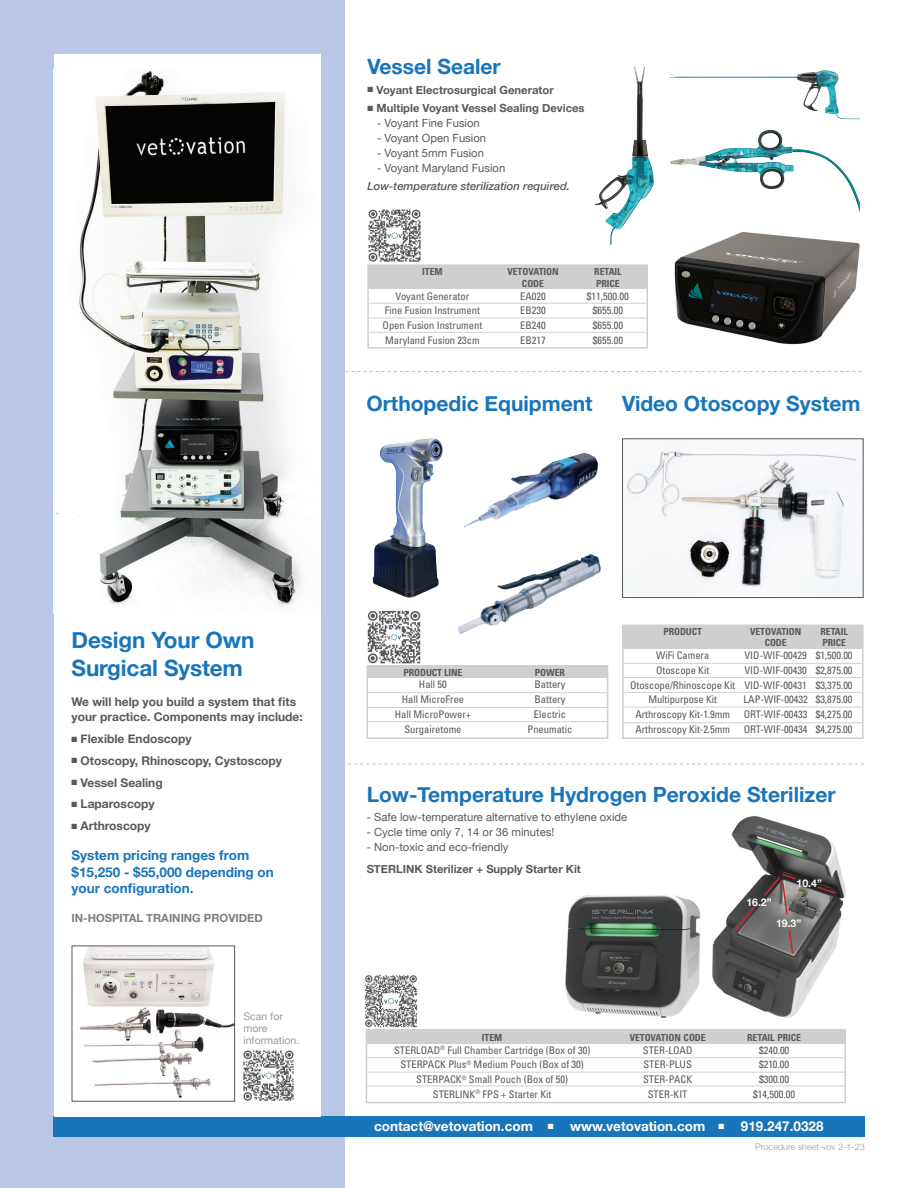
<style>
.page{position:relative;width:918px;height:1188px;background:#fff}
.page>*{position:absolute;margin:0;border:0;box-sizing:border-box;transform-origin:0 0}
.t1{font:700 22.5px/28.5px "Helvetica Neue";letter-spacing:-.005em;color:#1975ba}
.t2{font:700 21px "Helvetica Neue";color:#1975ba}
.t3{font:700 13.5px/16.5px "Helvetica Neue";color:#1975ba}
.t4{font:700 13.5px "Helvetica Neue";color:#fff}
.t5{font:700 12px/15px "Helvetica Neue";color:#5a595b}
.t6{font:11.25px "Helvetica Neue";color:#5a595b}
.t7{font:700 11.25px "Helvetica Neue";color:#5a595b}
.t8{font:italic 500 11.25px "Helvetica Neue";color:#5a595b}
.t9{font:700 11.25px "Helvetica Neue";color:#807c7e}
.t10{font:condensed 10.5px "Univers";color:#5a595b}
.t11{font:10.5px/12px "Helvetica Neue";color:#9d9a9a}
.t12{font:700 10.5px "Helvetica Neue";color:#fff}
.t13{font:700 condensed 9.75px "Univers";letter-spacing:-.005em;color:#5a595b}
.t14{font:300 9px "Helvetica Neue";color:#9c999a}
</style>
<div class="page">
<div style="left:0;top:0;width:345px;height:1188px;background:#bac8e5"></div>
<div style="left:54px;top:1116px;width:811px;height:21px;background:#1975ba"></div>
<div style="left:54px;top:54px;width:266px;height:1062px;background:#fff"></div>
<img style="left:56px;top:70px;width:258px;height:538px">
<svg style="left:346px;top:371px;width:515px;height:1px"></svg>
<img style="left:243px;top:1050px;width:51px;height:51px">
<img style="left:79px;top:948px;width:154px;height:150px">
<div style="left:72px;top:946px;width:163px;height:156px;border:1px solid #5a595b"></div>
<div style="left:368px;top:266px;width:279px;height:23px;background:#d1cecf"></div>
<hr style="left:367px;top:303px;width:280px;height:1px;background:#d1cecf">
<hr style="left:369px;top:332px;width:278px;height:1px;background:#d1cecf">
<hr style="left:368px;top:318px;width:280px;height:1px;background:#d1cecf">
<div style="left:367px;top:264px;width:281px;height:85px;border:2px solid #d1cecf"></div>
<img style="left:595px;top:67px;width:49px;height:143px">
<img style="left:674px;top:232px;width:186px;height:113px">
<img style="left:670px;top:130px;width:124px;height:59px">
<img style="left:669px;top:70px;width:181px;height:49px">
<img style="left:368px;top:209px;width:53px;height:53px">
<div style="left:366px;top:1030px;width:480px;height:14px;background:#d1cecf"></div>
<hr style="left:366px;top:1072px;width:480px;height:1px;background:#d1cecf">
<hr style="left:366px;top:1086px;width:480px;height:1px;background:#d1cecf">
<div style="left:366px;top:1030px;width:480px;height:73px;border:2px solid #d1cecf"></div>
<hr style="left:366px;top:1057px;width:480px;height:1px;background:#d1cecf">
<img style="left:565px;top:895px;width:135px;height:123px">
<img style="left:364px;top:975px;width:54px;height:53px">
<img style="left:373px;top:438px;width:66px;height:160px">
<img style="left:497px;top:554px;width:93px;height:36px">
<hr style="left:368px;top:721px;width:239px;height:1px;background:#d1cecf">
<hr style="left:367px;top:707px;width:241px;height:1px;background:#d1cecf">
<div style="left:367px;top:665px;width:240px;height:13px;background:#d1cecf"></div>
<hr style="left:366px;top:692px;width:241px;height:1px;background:#d1cecf">
<div style="left:366px;top:665px;width:242px;height:74px;border:2px solid #d1cecf"></div>
<img style="left:626px;top:444px;width:236px;height:152px">
<div style="left:622px;top:438px;width:242px;height:160px;border:1px solid #5a595b"></div>
<img style="left:367px;top:610px;width:54px;height:54px">
<img style="left:463px;top:453px;width:122px;height:75px">
<svg style="left:348px;top:764px;width:516px;height:1px"></svg>
<div style="left:622px;top:626px;width:240px;height:23px;background:#d1cecf"></div>
<div style="left:622px;top:625px;width:242px;height:114px;border:2px solid #d1cecf"></div>
<hr style="left:624px;top:677px;width:239px;height:1px;background:#d1cecf">
<hr style="left:623px;top:663px;width:240px;height:1px;background:#d1cecf">
<hr style="left:623px;top:722px;width:240px;height:1px;background:#d1cecf">
<hr style="left:624px;top:707px;width:239px;height:1px;background:#d1cecf">
<hr style="left:623px;top:692px;width:240px;height:1px;background:#d1cecf">
<img style="left:712px;top:816px;width:134px;height:202px">
<svg style="left:733px;top:906px;width:23px;height:26px"></svg>
<svg style="left:816px;top:885px;width:21px;height:10px"></svg>
<svg style="left:763px;top:872px;width:34px;height:44px"></svg>
<svg style="left:788px;top:929px;width:6px;height:26px"></svg>
<h2 class="t2" style="left:367px;top:51px;width:135px">Vessel Sealer</h2>
<p class="t7" style="left:367px;top:81px;width:188px">■ Voyant Electrosurgical Generator</p>
<p class="t7" style="left:367px;top:99px;width:219px">■ Multiple Voyant Vessel Sealing Devices</p>
<p class="t6" style="left:377px;top:115px;width:104px">- Voyant Fine Fusion</p>
<p class="t6" style="left:377px;top:130px;width:111px">- Voyant Open Fusion</p>
<p class="t6" style="left:377px;top:145px;width:108px">- Voyant 5mm Fusion</p>
<p class="t6" style="left:377px;top:160px;width:130px">- Voyant Maryland Fusion</p>
<p class="t8" style="left:367px;top:177px;width:204px">Low-temperature sterilization required.</p>
<p class="t13" style="left:422px;top:266px;width:22px">ITEM</p>
<p class="t13" style="left:507px;top:266px;width:53px">VETOVATION</p>
<p class="t13" style="left:594px;top:266px;width:29px">RETAIL</p>
<p class="t13" style="left:522px;top:278px;width:24px">CODE</p>
<p class="t13" style="left:596px;top:278px;width:25px">PRICE</p>
<p class="t10" style="left:396px;top:289px;width:75px">Voyant Generator</p>
<p class="t10" style="left:520px;top:289px;width:27px">EA020</p>
<p class="t10" style="left:587px;top:289px;width:43px">$11,500.00</p>
<p class="t10" style="left:385px;top:304px;width:97px">Fine Fusion Instrument</p>
<p class="t10" style="left:520px;top:304px;width:27px">EB230</p>
<p class="t10" style="left:593px;top:304px;width:32px">$655.00</p>
<p class="t10" style="left:383px;top:319px;width:101px">Open Fusion Instrument</p>
<p class="t10" style="left:520px;top:319px;width:27px">EB240</p>
<p class="t10" style="left:593px;top:319px;width:32px">$655.00</p>
<p class="t10" style="left:385px;top:334px;width:96px">Maryland Fusion 23cm</p>
<p class="t10" style="left:520px;top:334px;width:27px">EB217</p>
<p class="t10" style="left:593px;top:334px;width:32px">$655.00</p>
<h2 class="t2" style="left:366px;top:387px;width:228px">Orthopedic Equipment</h2>
<h2 class="t2" style="left:622px;top:387px;width:240px">Video Otoscopy System</h2>
<h1 class="t1" style="left:72px;top:626px;width:185px">Design Your Own<br>Surgical System</h1>
<p class="t5" style="left:72px;top:695px;width:233px">We will help you build a system that fits your practice. Components may include:</p>
<p class="t5" style="left:72px;top:732px;width:122px">■ Flexible Endoscopy</p>
<p class="t5" style="left:72px;top:754px;width:212px">■ Otoscopy, Rhinoscopy, Cystoscopy</p>
<p class="t5" style="left:72px;top:775px;width:93px">■ Vessel Sealing</p>
<p class="t5" style="left:72px;top:797px;width:85px">■ Laparoscopy</p>
<p class="t5" style="left:72px;top:819px;width:81px">■ Arthroscopy</p>
<p class="t3" style="left:72px;top:848px;width:204px">System pricing ranges from $15,250 - $55,000 depending on your configuration.</p>
<p class="t9" style="left:72px;top:910px;width:193px">IN-HOSPITAL TRAINING PROVIDED</p>
<p class="t11" style="left:243px;top:1010px;width:57px">Scan for more information.</p>
<p class="t13" style="left:403px;top:666px;width:61px">PRODUCT LINE</p>
<p class="t13" style="left:535px;top:666px;width:32px">POWER</p>
<p class="t10" style="left:419px;top:678px;width:29px">Hall 50</p>
<p class="t10" style="left:535px;top:678px;width:32px">Battery</p>
<p class="t10" style="left:402px;top:693px;width:64px">Hall MicroFree</p>
<p class="t10" style="left:535px;top:693px;width:32px">Battery</p>
<p class="t10" style="left:395px;top:708px;width:78px">Hall MicroPower+</p>
<p class="t10" style="left:534px;top:708px;width:34px">Electric</p>
<p class="t10" style="left:404px;top:722px;width:59px">Surgairetome</p>
<p class="t10" style="left:528px;top:722px;width:46px">Pneumatic</p>
<p class="t13" style="left:663px;top:625px;width:40px">PRODUCT</p>
<p class="t13" style="left:750px;top:625px;width:53px">VETOVATION</p>
<p class="t13" style="left:821px;top:625px;width:29px">RETAIL</p>
<p class="t13" style="left:765px;top:637px;width:24px">CODE</p>
<p class="t13" style="left:822px;top:637px;width:25px">PRICE</p>
<p class="t10" style="left:656px;top:649px;width:55px">WiFi Camera</p>
<p class="t10" style="left:744px;top:649px;width:110px">VID-WIF-00429 $1,500.00</p>
<p class="t10" style="left:656px;top:663px;width:55px">Otoscope Kit</p>
<p class="t10" style="left:744px;top:663px;width:110px">VID-WIF-00430 $2,875.00</p>
<p class="t10" style="left:630px;top:678px;width:224px">Otoscope/Rhinoscope Kit VID-WIF-00431 $3,375.00</p>
<p class="t10" style="left:648px;top:693px;width:70px">Multipurpose Kit</p>
<p class="t10" style="left:744px;top:693px;width:111px">LAP-WIF-00432 $3,875.00</p>
<p class="t10" style="left:635px;top:708px;width:96px">Arthroscopy Kit-1.9mm</p>
<p class="t10" style="left:744px;top:708px;width:110px">ORT-WIF-00433 $4,275.00</p>
<p class="t10" style="left:635px;top:722px;width:96px">Arthroscopy Kit-2.5mm</p>
<p class="t10" style="left:744px;top:722px;width:110px">ORT-WIF-00434 $4,275.00</p>
<h2 class="t2" style="left:367px;top:778px;width:470px">Low-Temperature Hydrogen Peroxide Sterilizer</h2>
<p class="t6" style="left:367px;top:809px;width:262px">- Safe low-temperature alternative to ethylene oxide</p>
<p class="t6" style="left:367px;top:824px;width:189px">- Cycle time only 7, 14 or 36 minutes!</p>
<p class="t6" style="left:367px;top:839px;width:143px">- Non-toxic and eco-friendly</p>
<p class="t7" style="left:367px;top:860px;width:216px">STERLINK Sterilizer + Supply Starter Kit</p>
<p class="t12" style="left:797px;top:875px;width:27px">10.4”</p>
<p class="t12" style="left:776px;top:915px;width:27px">19.3”</p>
<p class="t12" style="left:746px;top:894px;width:27px">16.2”</p>
<p class="t13" style="left:482px;top:1031px;width:22px">ITEM</p>
<p class="t13" style="left:630px;top:1031px;width:78px">VETOVATION CODE</p>
<p class="t13" style="left:747px;top:1031px;width:55px">RETAIL PRICE</p>
<p class="t10" style="left:394px;top:1043px;width:198px">STERLOAD<sup>®</sup> Full Chamber Cartridge (Box of 30)</p>
<p class="t10" style="left:643px;top:1043px;width:51px">STER-LOAD</p>
<p class="t10" style="left:759px;top:1043px;width:32px">$240.00</p>
<p class="t10" style="left:400px;top:1058px;width:185px">STERPACK Plus<sup>®</sup> Medium Pouch (Box of 30)</p>
<p class="t10" style="left:643px;top:1058px;width:50px">STER-PLUS</p>
<p class="t10" style="left:759px;top:1058px;width:32px">$210.00</p>
<p class="t10" style="left:416px;top:1073px;width:153px">STERPACK<sup>®</sup> Small Pouch (Box of 50)</p>
<p class="t10" style="left:643px;top:1073px;width:51px">STER-PACK</p>
<p class="t10" style="left:759px;top:1073px;width:32px">$300.00</p>
<p class="t10" style="left:433px;top:1087px;width:120px">STERLINK<sup>®</sup> FPS + Starter Kit</p>
<p class="t10" style="left:648px;top:1087px;width:41px">STER-KIT</p>
<p class="t10" style="left:753px;top:1087px;width:43px">$14,500.00</p>
<p class="t4" style="left:374px;top:1115px;width:160px">contact@vetovation.com</p>
<p class="t4" style="left:548px;top:1115px;width:277px">■ www.vetovation.com ■ 919.247.0328</p>
<p class="t14" style="left:755px;top:1139px;width:111px">Procedure sheet-vov 2-1-23</p>
</div>
